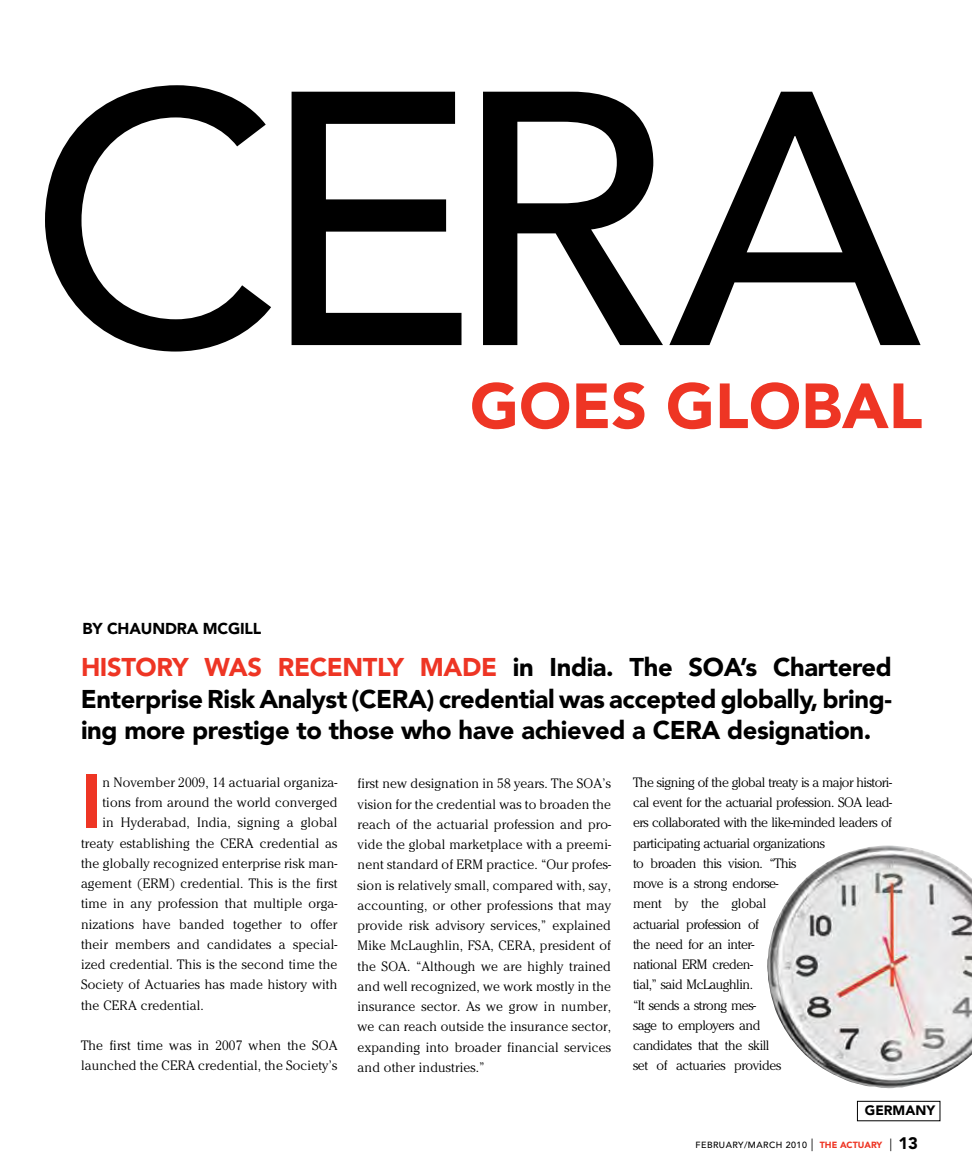
<style>
.page{position:relative;width:972px;height:1175px;background:#fff}
.page>*{position:absolute;margin:0;border:0;box-sizing:border-box;transform-origin:0 0}
.t1{font:700 79.2px "The Mix B7";color:#ee3524}
.t2{font:900 63px "Avenir";color:#ee3524}
.t3{font:900 25.5px/31.5px "Avenir";letter-spacing:-.015em;color:#000;text-align:justify}
.t4{font:900 25.5px "Avenir";letter-spacing:-.015em;color:#ee3524}
.t5{font:900 15.75px "Avenir";letter-spacing:-.01em;color:#000}
.t6{font:300 13.5px/20.2px "Cheltenham Std";letter-spacing:.01em;color:#000}
.t7{font:300 13.5px/20.2px "Cheltenham Std";letter-spacing:-.035em;color:#000}
.t8{font:900 13.5px "Avenir";color:#000}
.t9{font:500 8.85px "Avenir";letter-spacing:.05em;color:#000}
.s1{color:#000}
.s2{font-weight:400;font-size:12.6px}
.s3{font-weight:900;color:#ee3524}
.s4{font-weight:900;font-size:16.65px}
</style>
<div class="page">
<svg style="left:45px;top:85px;width:226px;height:266px"></svg>
<svg style="left:292px;top:92px;width:170px;height:253px"></svg>
<svg style="left:483px;top:92px;width:180px;height:253px"></svg>
<svg style="left:669px;top:92px;width:252px;height:253px"></svg>
<img style="left:767px;top:845px;width:205px;height:243px">
<div style="left:857px;top:1101px;width:83px;height:19px;border:1px solid #000"></div>
<p class="t5" style="left:82px;top:618px;width:180px">By Chaundra Mcgill</p>
<p class="t2" style="left:470px;top:368px;width:454px">goes Global</p>
<p class="t3" style="left:81px;top:651px;width:812px;text-indent:659px">’s Chartered Enterprise Risk Analyst (CE RA) credential was accepted globally, bring&shy;ing more prestige to those who have achieved a CE RA designation.</p>
<p class="t1" style="left:81px;top:759px;width:12px">I</p>
<p class="t6" style="left:102px;top:772px;width:237px">n November 2009, 14 actuarial organiza-</p>
<p class="t4" style="left:81px;top:652px;width:613px">History was recently made <span class="s1">in India. The SOA</span></p>
<p class="t6" style="left:358px;top:773px;width:255px;text-align:justify">first new designation in 58 years. The SOA’s vision for the credential was to broaden the reach of the actuarial profession and pro&shy;vide the global marketplace with a preemi&shy;nent standard of ERM practice. “Our profes&shy;sion is relatively small, compared with, say, accounting, or other professions that may provide risk advisory services,” explained Mike McLaughlin, FSA, CERA, president of the SOA. “Although we are highly trained and well recognized, we work mostly in the insurance sector. As we grow in number, we can reach outside the insurance sector, expanding into broader financial services and other industries.”</p>
<p class="t7" style="left:633px;top:772px;width:260px">The signing of the global treaty is a major histori&shy;cal event for the actuarial profession. SOA lead&shy;ers collaborated with the like-minded leaders of participating actuarial organizations<br>to broaden this vision. “This<br>move is a strong endorse-<br>ment by the global<br>actuarial profession of<br>the need for an inter-<br>national ERM creden-<br>tial,” said McLaughlin.<br>“It sends a strong mes-<br>sage to employers and<br>candidates that the skill<br>set of actuaries provides</p>
<p class="t6" style="left:102px;top:792px;width:237px">tions from around the world converged</p>
<p class="t6" style="left:102px;top:812px;width:237px">in Hyderabad, India, signing a global</p>
<p class="t6" style="left:81px;top:832px;width:258px">treaty establishing the CERA credential as</p>
<p class="t6" style="left:81px;top:853px;width:258px">the globally recognized enterprise risk man-</p>
<p class="t6" style="left:81px;top:873px;width:258px">agement (ERM) credential. This is the first</p>
<p class="t6" style="left:81px;top:893px;width:258px">time in any profession that multiple orga-</p>
<p class="t6" style="left:81px;top:913px;width:258px">nizations have banded together to offer</p>
<p class="t6" style="left:81px;top:934px;width:258px">their members and candidates a special-</p>
<p class="t6" style="left:81px;top:954px;width:258px">ized credential. This is the second time the</p>
<p class="t6" style="left:81px;top:974px;width:258px">Society of Actuaries has made history with</p>
<p class="t6" style="left:81px;top:994px;width:124px">the CERA credential.</p>
<p class="t6" style="left:81px;top:1035px;width:258px">The first time was in 2007 when the SOA launched the CERA credential, the Society’s</p>
<p class="t8" style="left:865px;top:1102px;width:72px">Germany</p>
<p class="t9" style="left:696px;top:1139px;width:224px">FEBRUARY/MARCH 2010 <span class="s2">|</span> <span class="s3">The Actuary</span> <span class="s2">|</span> <span class="s4">13</span></p>
</div>
